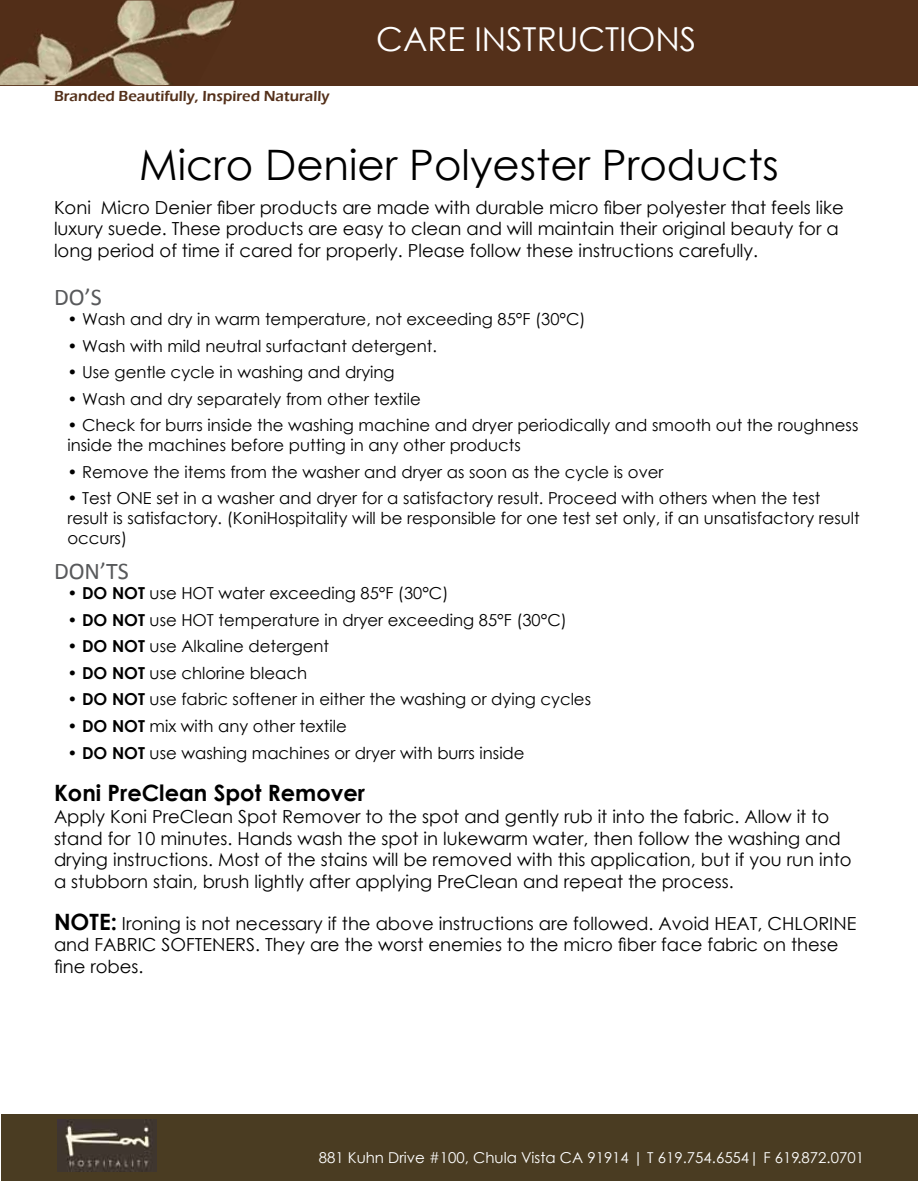
<style>
.page{position:relative;width:918px;height:1188px;background:#fff}
.page>*{position:absolute;margin:0;border:0;box-sizing:border-box;transform-origin:0 0}
.t1{font:42px "Century Gothic";color:#000}
.t2{font:33px "Century Gothic";color:#fff}
.t3{font:24px "Calibri";color:#58595b}
.t4{font:700 22.5px "Century Gothic";color:#000}
.t5{font:18px/21.6px "Century Gothic";color:#000}
.t6{font:16.5px/19.8px "Century Gothic";color:#000}
.t7{font:15px "Century Gothic";color:#fff}
.t8{font:600 15px "Eras ITC";color:#54301a}
.s1{font-weight:700}
.s2{font-weight:700;font-size:22.5px}
</style>
<div class="page">
<div style="left:1px;top:0;width:917px;height:86px;background:#54301a"></div>
<div style="left:2px;top:1114px;width:916px;height:66px;background:#4a3c22"></div>
<img style="left:57px;top:1120px;width:99px;height:51px">
<img style="left:0;top:0;width:236px;height:85px">
<p class="t8" style="left:54px;top:87px;width:277px">Branded Beautifully, Inspired Naturally</p>
<h2 class="t2" style="left:376px;top:16px;width:322px">CARE INSTRUCTIONS</h2>
<h1 class="t1" style="left:139px;top:135px;width:641px">Micro Denier Polyester Products</h1>
<p class="t5" style="left:54px;top:196px;width:791px">Koni Micro Denier fiber products are made with durable micro fiber polyester that feels like luxury suede. These products are easy to clean and will maintain their original beauty for a long period of time if cared for properly. Please follow these instructions carefully.</p>
<h3 class="t3" style="left:54px;top:283px;width:49px">DO’S</h3>
<p class="t6" style="left:68px;top:309px;width:520px">• Wash and dry in warm temperature, not exceeding 85°F (30°C)</p>
<p class="t6" style="left:68px;top:336px;width:371px">• Wash with mild neutral surfactant detergent.</p>
<p class="t6" style="left:68px;top:362px;width:329px">• Use gentle cycle in washing and drying</p>
<p class="t6" style="left:68px;top:389px;width:355px">• Wash and dry separately from other textile</p>
<p class="t6" style="left:68px;top:415px;width:792px">• Check for burrs inside the washing machine and dryer periodically and smooth out the roughness inside the machines before putting in any other products</p>
<p class="t6" style="left:68px;top:462px;width:598px">• Remove the items from the washer and dryer as soon as the cycle is over</p>
<p class="t6" style="left:68px;top:488px;width:794px">• Test ONE set in a washer and dryer for a satisfactory result. Proceed with others when the test result is satisfactory. (KoniHospitality will be responsible for one test set only, if an unsatisfactory result occurs)</p>
<h3 class="t3" style="left:54px;top:557px;width:76px">DON’TS</h3>
<p class="t6" style="left:68px;top:583px;width:382px">• <span class="s1">DO NOT</span> use HOT water exceeding 85°F (30°C)</p>
<p class="t6" style="left:68px;top:610px;width:501px">• <span class="s1">DO NOT</span> use HOT temperature in dryer exceeding 85°F (30°C)</p>
<p class="t6" style="left:68px;top:636px;width:263px">• <span class="s1">DO NOT</span> use Alkaline detergent</p>
<p class="t6" style="left:68px;top:663px;width:241px">• <span class="s1">DO NOT</span> use chlorine bleach</p>
<p class="t6" style="left:68px;top:689px;width:525px">• <span class="s1">DO NOT</span> use fabric softener in either the washing or dying cycles</p>
<p class="t6" style="left:68px;top:716px;width:281px">• <span class="s1">DO NOT</span> mix with any other textile</p>
<p class="t6" style="left:68px;top:742px;width:459px">• <span class="s1">DO NOT</span> use washing machines or dryer with burrs inside</p>
<h3 class="t4" style="left:54px;top:776px;width:312px">Koni PreClean Spot Remover</h3>
<p class="t5" style="left:54px;top:805px;width:799px">Apply Koni PreClean Spot Remover to the spot and gently rub it into the fabric. Allow it to stand for 10 minutes. Hands wash the spot in lukewarm water, then follow the washing and drying instructions. Most of the stains will be removed with this application, but if you run into a stubborn stain, brush lightly after applying PreClean and repeat the process.</p>
<p class="t5" style="left:54px;top:912px;width:804px"><span class="s2">NOTE:</span> Ironing is not necessary if the above instructions are followed. Avoid HEAT, CHLORINE and FABRIC SOFTENERS. They are the worst enemies to the micro fiber face fabric on these fine robes.</p>
<p class="t7" style="left:319px;top:1147px;width:547px">881 Kuhn Drive #100, Chula Vista CA 91914 | T 619.754.6554| F 619.872.0701</p>
</div>
